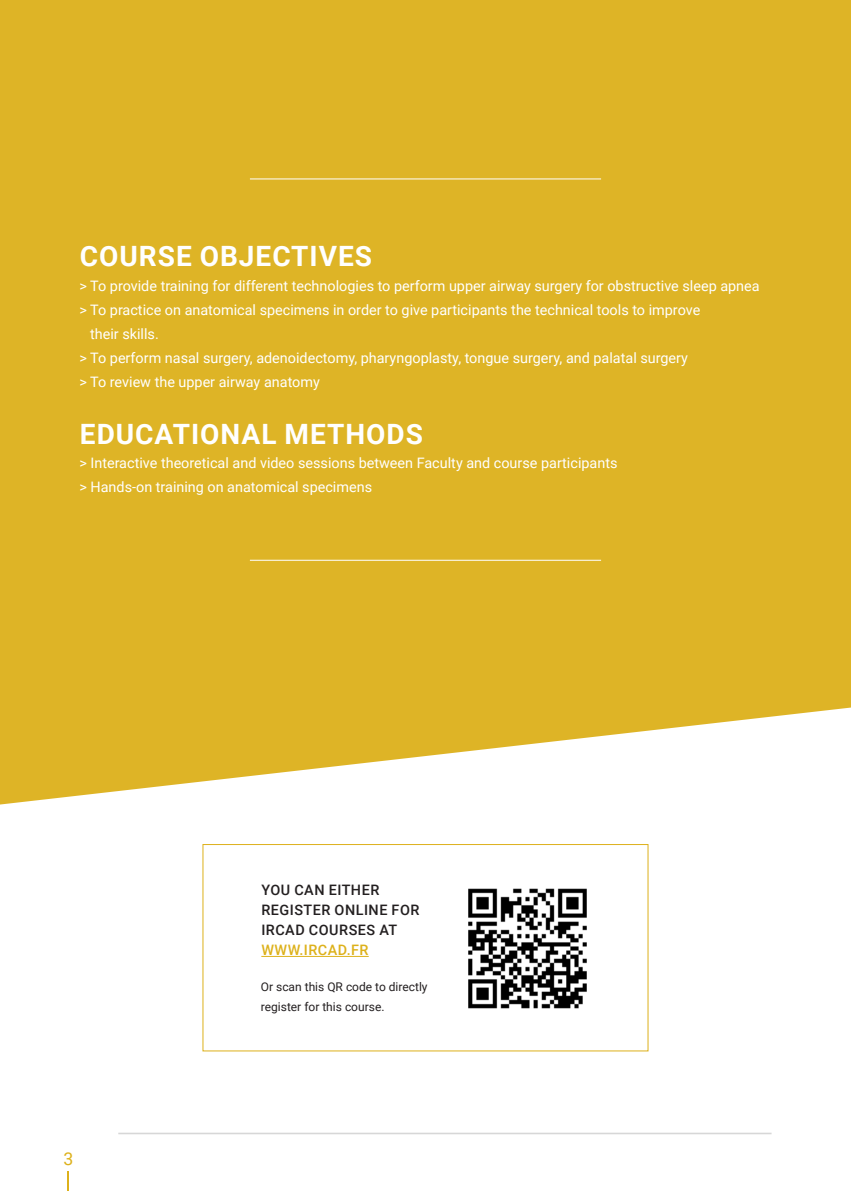
<style>
.page{position:relative;width:851px;height:1191px;background:#fff}
.page>*{position:absolute;margin:0;border:0;box-sizing:border-box;transform-origin:0 0}
.t1{font:700 28px "Roboto";letter-spacing:.035em;color:#fff}
.t2{font:17.6px "Roboto";color:#ddb11b}
.t3{font:14.4px/24px "Roboto";color:#fff}
.t4{font:500 14.4px/20px "Roboto";letter-spacing:.035em;color:#231f20}
.t5{font:500 14.4px "Roboto";letter-spacing:.035em;color:#ddb11b}
.t6{font:12px/20px "Roboto";color:#231f20}
</style>
<div class="page">
<hr style="left:67px;top:1171px;width:2px;height:20px;background:#ddb11b">
<div style="left:203px;top:844px;width:445px;height:207px;background:#fff;border:1px solid #ddb11b"></div>
<img style="left:468px;top:888px;width:119px;height:121px">
<div style="left:0;top:0;width:850px;height:804px;background:#deb426"></div>
<hr style="left:261px;top:956px;width:107px;height:1px;background:#ddb11b">
<hr style="left:250px;top:560px;width:351px;height:1px;background:#fff">
<hr style="left:250px;top:179px;width:351px;height:1px;background:#fff">
<hr style="left:118px;top:1132px;width:653px;height:2px;background:#d7d7d7">
<h1 class="t1" style="left:80px;top:236px;width:293px">COURSE OBJECTIVES</h1>
<p class="t3" style="left:79px;top:273px;width:681px">&gt; To provide training for different technologies to perform upper airway surgery for obstructive sleep apnea</p>
<p class="t3" style="left:79px;top:297px;width:622px">&gt; To practice on anatomical specimens in order to give participants the technical tools to improve</p>
<p class="t3" style="left:90px;top:321px;width:70px">their skills.</p>
<p class="t3" style="left:79px;top:345px;width:610px">&gt; To perform nasal surgery, adenoidectomy, pharyngoplasty, tongue surgery, and palatal surgery</p>
<p class="t3" style="left:79px;top:369px;width:242px">&gt; To review the upper airway anatomy</p>
<h1 class="t1" style="left:80px;top:414px;width:344px">EDUCATIONAL METHODS</h1>
<p class="t3" style="left:79px;top:451px;width:539px">&gt; Interactive theoretical and video sessions between Faculty and course participants &gt; Hands-on training on anatomical specimens</p>
<p class="t2" style="left:63px;top:1145px;width:11px">3</p>
<p class="t4" style="left:261px;top:879px;width:160px">YOU CAN EITHER<br>REGISTER ONLINE FOR<br>IRCAD COURSES AT</p>
<p class="t5" style="left:261px;top:940px;width:109px">WWW.IRCAD.FR</p>
<p class="t6" style="left:261px;top:976px;width:168px">Or scan this QR code to directly register for this course.</p>
</div>
